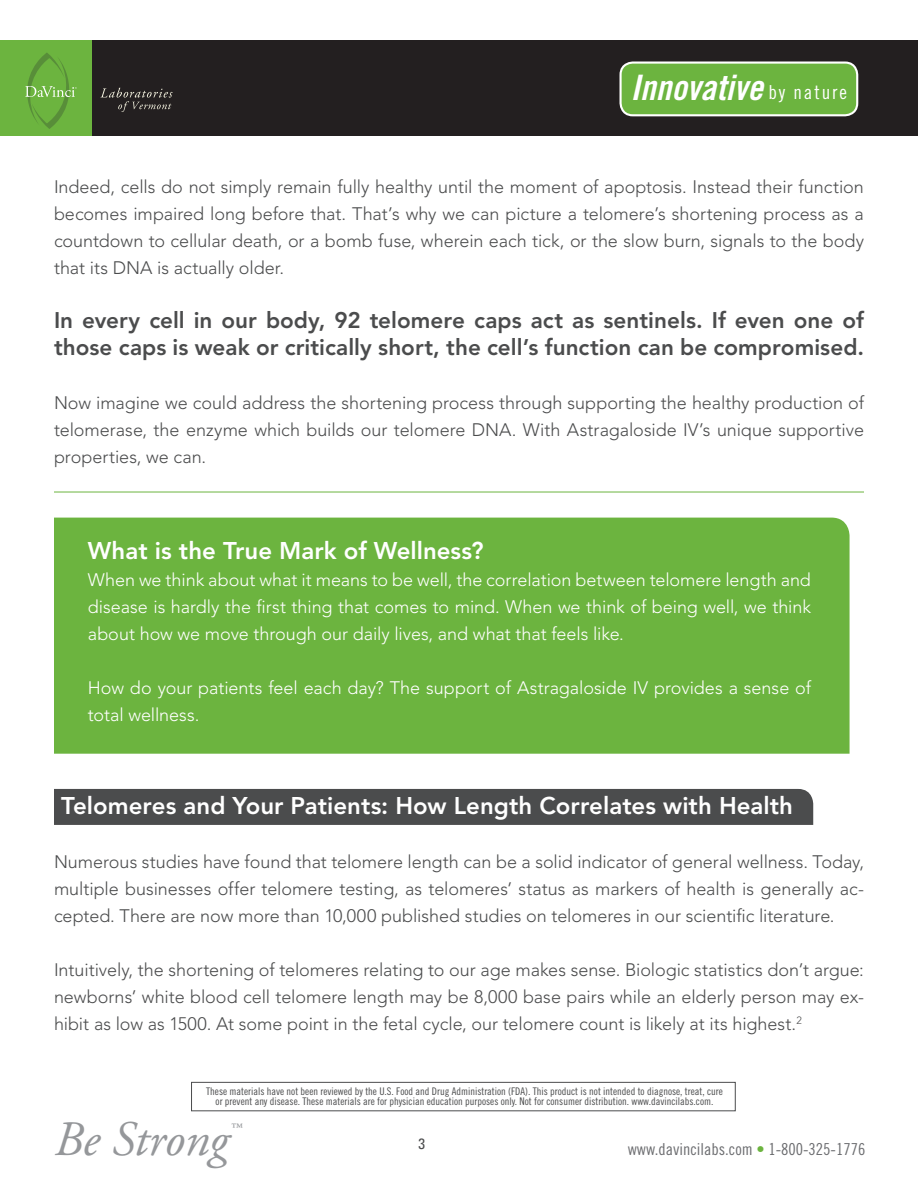
<style>
.page{position:relative;width:918px;height:1188px;background:#fff}
.page>*{position:absolute;margin:0;border:0;box-sizing:border-box;transform-origin:0 0}
.t1{font:italic 49.5px "Adobe Garamond Pro";letter-spacing:-.005em;color:#95979a}
.t2{font:35.1px "Trade Gothic Bold Cond Twenty Obl";color:#fff}
.t3{font:800 24px "Avenir";color:#fff}
.t4{font:800 22.5px/27px "Avenir";color:#4b4c4d}
.t5{font:italic 21.9px "Adobe Garamond Pro";color:#95979a}
.t6{font:300 18px/27px "Avenir";color:#4b4c4d;text-align:justify}
.t7{font:300 18px/27px "Avenir";letter-spacing:-.005em;color:#fff;text-align:justify}
.t8{font:16.5px "Trade Gothic Cond Eighteen";color:#6c6d70}
.t9{font:condensed 15px "Univers";color:#4b4c4d}
.t10{font:10.5px/10.5px "Trade Gothic Cond Eighteen";color:#4b4c4d;text-align:center}
.s1{font-family:"Trade Gothic Cond Eighteen";font-size:19.35px}
.s2{color:#6cb43f}
</style>
<div class="page">
<div style="left:54px;top:518px;width:796px;height:236px;background:#6cb43f"></div>
<div style="left:54px;top:789px;width:759px;height:36px;background:#4b4c4d"></div>
<div style="left:0;top:40px;width:93px;height:96px;background:#6cb43f"></div>
<div style="left:92px;top:40px;width:826px;height:96px;background:#231f20"></div>
<svg style="left:25px;top:53px;width:52px;height:76px"></svg>
<svg style="left:100px;top:88px;width:72px;height:24px"></svg>
<div style="left:621px;top:63px;width:236px;height:52px;background:#6cb43f;border-radius:12px"></div>
<div style="left:620px;top:61px;width:238px;height:55px;border:2px solid #fff;border-radius:12px"></div>
<hr style="left:54px;top:492px;width:810px;height:1px;background:#6cb43f">
<div style="left:191px;top:1082px;width:545px;height:29px;border:1px solid #4b4c4d"></div>
<h2 class="t2" style="left:630px;top:66px;width:218px">Innovative <span class="s1">by nature</span></h2>
<p class="t6" style="left:54px;top:174px;width:812px">Indeed, cells do not simply remain fully healthy until the moment of apoptosis. Instead their function becomes impaired long before that. That’s why we can picture a telomere’s shortening process as a countdown to cellular death, or a bomb fuse, wherein each tick, or the slow burn, signals to the body that its DNA is actually older.</p>
<p class="t4" style="left:54px;top:307px;width:812px">In every cell in our body, 92 telomere caps act as sentinels. If even one of those caps is weak or critically short, the cell’s function can be compromised.</p>
<p class="t6" style="left:54px;top:390px;width:812px">Now imagine we could address the shortening process through supporting the healthy production of telomerase, the enzyme which builds our telomere DNA. With Astragaloside IV’s unique supportive properties, we can.</p>
<h3 class="t3" style="left:88px;top:537px;width:397px">What is the True Mark of Wellness?</h3>
<p class="t7" style="left:88px;top:567px;width:725px">When we think about what it means to be well, the correlation between telomere length and disease is hardly the first thing that comes to mind. When we think of being well, we think about how we move through our daily lives, and what that feels like.</p>
<p class="t7" style="left:88px;top:675px;width:725px">How do your patients feel each day? The support of Astragaloside IV provides a sense of total wellness.</p>
<h3 class="t3" style="left:61px;top:792px;width:733px">Telomeres and Your Patients: How Length Correlates with Health</h3>
<p class="t6" style="left:54px;top:849px;width:812px">Numerous studies have found that telomere length can be a solid indicator of general wellness. Today, multiple businesses offer telomere testing, as telomeres’ status as markers of health is generally ac&shy;cepted. There are now more than 10,000 published studies on telomeres in our scientific literature.</p>
<p class="t6" style="left:54px;top:957px;width:811px">Intuitively, the shortening of telomeres relating to our age makes sense. Biologic statistics don’t argue: newborns’ white blood cell telomere length may be 8,000 base pairs while an elderly person may ex&shy;hibit as low as 1500. At some point in the fetal cycle, our telomere count is likely at its highest.<sup>2</sup></p>
<p class="t10" style="left:206px;top:1086px;width:518px">These materials have not been reviewed by the U.S. Food and Drug Administration (FDA). This product is not intended to diagnose, treat, cure or prevent any disease. These materials are for physician education purposes only. Not for consumer distribution. www.davincilabs.com.</p>
<h1 class="t1" style="left:54px;top:1109px;width:176px">Be Strong</h1>
<p class="t5" style="left:229px;top:1118px;width:14px">™</p>
<p class="t9" style="left:418px;top:1134px;width:8px">3</p>
<p class="t8" style="left:628px;top:1139px;width:239px">www.davincilabs.com <span class="s2">•</span> 1-800-325-1776</p>
</div>
